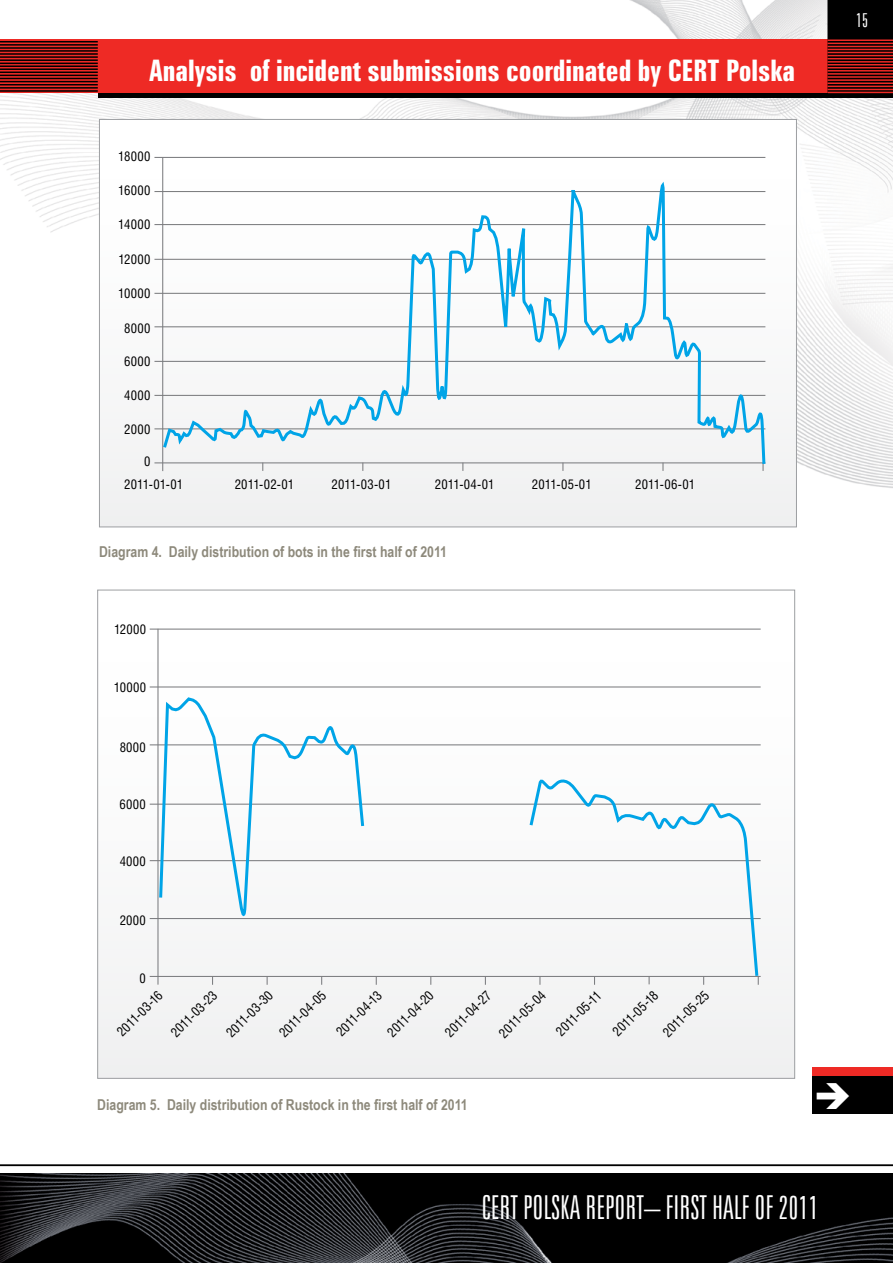
<style>
.page{position:relative;width:893px;height:1263px;background:#fff}
.page>*{position:absolute;margin:0;border:0;box-sizing:border-box;transform-origin:0 0}
.t1{font:30px "Zurich Lt X Cn PL";color:#fff}
.t2{font:27px "Zurich Bd X Cn PL";color:#fff}
.t3{font:18px "Zurich Lt X Cn PL";color:#fff}
.t4{font:700 15px "Arial Narrow";color:#8d897b}
.t5{font:12px "Swis 721 Cn PL";letter-spacing:.025em;color:#000}
</style>
<div class="page">
<img style="left:0;top:1173px;width:893px;height:90px">
<img style="left:0;top:0;width:893px;height:488px">
<div style="left:0;top:39px;width:829px;height:54px;background:#ee2a25"></div>
<svg style="left:827px;top:0;width:66px;height:98px;background:#140403"></svg>
<hr style="left:827px;top:79px;width:66px;height:2px;background:#ee2a25">
<hr style="left:827px;top:46px;width:66px;height:1px;background:#ee2a25">
<hr style="left:827px;top:61px;width:66px;height:2px;background:#ee2a25">
<hr style="left:827px;top:73px;width:66px;height:2px;background:#ee2a25">
<hr style="left:827px;top:40px;width:66px;height:1px;background:#ee2a25">
<hr style="left:827px;top:55px;width:66px;height:1px;background:#ee2a25">
<hr style="left:827px;top:76px;width:66px;height:2px;background:#ee2a25">
<hr style="left:827px;top:43px;width:66px;height:1px;background:#ee2a25">
<hr style="left:827px;top:58px;width:66px;height:1px;background:#ee2a25">
<hr style="left:827px;top:67px;width:66px;height:1px;background:#ee2a25">
<hr style="left:827px;top:49px;width:66px;height:1px;background:#ee2a25">
<hr style="left:827px;top:64px;width:66px;height:1px;background:#ee2a25">
<hr style="left:827px;top:70px;width:66px;height:2px;background:#ee2a25">
<hr style="left:827px;top:52px;width:66px;height:1px;background:#ee2a25">
<hr style="left:827px;top:89px;width:66px;height:1px;background:#ee2a25">
<hr style="left:827px;top:82px;width:66px;height:2px;background:#ee2a25">
<hr style="left:827px;top:86px;width:66px;height:1px;background:#ee2a25">
<hr style="left:827px;top:92px;width:66px;height:1px;background:#ee2a25">
<hr style="left:0;top:81px;width:98px;height:1px;background:#000">
<hr style="left:0;top:47px;width:98px;height:2px;background:#000">
<hr style="left:0;top:63px;width:98px;height:1px;background:#000">
<hr style="left:0;top:75px;width:98px;height:1px;background:#000">
<hr style="left:0;top:41px;width:98px;height:1px;background:#000">
<hr style="left:0;top:56px;width:98px;height:2px;background:#000">
<hr style="left:0;top:78px;width:98px;height:1px;background:#000">
<hr style="left:0;top:44px;width:98px;height:2px;background:#000">
<hr style="left:0;top:59px;width:98px;height:2px;background:#000">
<hr style="left:0;top:68px;width:98px;height:2px;background:#000">
<hr style="left:0;top:50px;width:98px;height:2px;background:#000">
<hr style="left:0;top:65px;width:98px;height:2px;background:#000">
<hr style="left:0;top:72px;width:98px;height:1px;background:#000">
<hr style="left:0;top:53px;width:98px;height:2px;background:#000">
<hr style="left:0;top:90px;width:98px;height:2px;background:#000">
<hr style="left:0;top:84px;width:98px;height:1px;background:#000">
<hr style="left:0;top:87px;width:98px;height:2px;background:#000">
<hr style="left:0;top:1164px;width:893px;height:2px;background:#000">
<div style="left:98px;top:93px;width:729px;height:5px;background:#000"></div>
<div style="left:99px;top:119px;width:697px;height:408px;background:#fafafa"></div>
<hr style="left:154px;top:157px;width:611px;height:1px;background:#7b7c7f">
<hr style="left:154px;top:191px;width:611px;height:1px;background:#7b7c7f">
<hr style="left:154px;top:224px;width:611px;height:1px;background:#7b7c7f">
<hr style="left:154px;top:259px;width:611px;height:1px;background:#7b7c7f">
<hr style="left:154px;top:293px;width:611px;height:1px;background:#7b7c7f">
<hr style="left:154px;top:326px;width:611px;height:1px;background:#7b7c7f">
<hr style="left:154px;top:361px;width:611px;height:1px;background:#7b7c7f">
<hr style="left:154px;top:395px;width:611px;height:1px;background:#7b7c7f">
<hr style="left:154px;top:429px;width:611px;height:1px;background:#7b7c7f">
<hr style="left:154px;top:463px;width:611px;height:1px;background:#7b7c7f">
<svg style="left:161px;top:98px;width:606px;height:430px"></svg>
<div style="left:812px;top:1076px;width:81px;height:38px;background:#000"></div>
<div style="left:812px;top:1067px;width:81px;height:9px;background:#ee2a25"></div>
<div style="left:98px;top:590px;width:697px;height:488px;background:#fafafa"></div>
<hr style="left:150px;top:918px;width:611px;height:1px;background:#7b7c7f">
<hr style="left:150px;top:860px;width:611px;height:1px;background:#7b7c7f">
<hr style="left:150px;top:804px;width:611px;height:1px;background:#7b7c7f">
<hr style="left:150px;top:745px;width:611px;height:1px;background:#7b7c7f">
<hr style="left:150px;top:687px;width:611px;height:1px;background:#7b7c7f">
<hr style="left:150px;top:629px;width:611px;height:1px;background:#7b7c7f">
<hr style="left:150px;top:976px;width:611px;height:1px;background:#7b7c7f">
<hr style="left:158px;top:629px;width:1px;height:356px;background:#7b7c7f">
<svg style="left:158px;top:695px;width:208px;height:229px"></svg>
<svg style="left:527px;top:779px;width:233px;height:200px"></svg>
<h2 class="t2" style="left:149px;top:53px;width:648px">Analysis of incident submissions coordinated by CERT Polska</h2>
<p class="t5" style="left:118px;top:149px;width:34px">18000</p>
<p class="t5" style="left:118px;top:183px;width:34px">16000</p>
<p class="t5" style="left:118px;top:217px;width:34px">14000</p>
<p class="t5" style="left:118px;top:252px;width:34px">12000</p>
<p class="t5" style="left:118px;top:286px;width:34px">10000</p>
<p class="t5" style="left:124px;top:320px;width:28px">8000</p>
<p class="t5" style="left:124px;top:354px;width:28px">6000</p>
<p class="t5" style="left:124px;top:387px;width:28px">4000</p>
<p class="t5" style="left:124px;top:422px;width:28px">2000</p>
<p class="t5" style="left:144px;top:454px;width:8px">0</p>
<p class="t5" style="left:124px;top:477px;width:60px">2011-01-01</p>
<p class="t5" style="left:235px;top:477px;width:61px">2011-02-01</p>
<p class="t5" style="left:332px;top:477px;width:61px">2011-03-01</p>
<p class="t5" style="left:435px;top:477px;width:61px">2011-04-01</p>
<p class="t5" style="left:532px;top:477px;width:61px">2011-05-01</p>
<p class="t5" style="left:635px;top:477px;width:61px">2011-06-01</p>
<p class="t4" style="left:99px;top:541px;width:349px">Diagram 4. Daily distribution of bots in the first half of 2011</p>
<p class="t5" style="left:114px;top:621px;width:34px">12000</p>
<p class="t5" style="left:114px;top:679px;width:34px">10000</p>
<p class="t5" style="left:120px;top:739px;width:28px">8000</p>
<p class="t5" style="left:120px;top:796px;width:28px">6000</p>
<p class="t5" style="left:120px;top:854px;width:28px">4000</p>
<p class="t5" style="left:120px;top:912px;width:28px">2000</p>
<p class="t5" style="left:140px;top:971px;width:8px">0</p>
<p class="t5" style="left:114px;top:1028px;width:60px;rotate:-45deg">2011-03-16</p>
<p class="t5" style="left:168px;top:1029px;width:61px;rotate:-45deg">2011-03-23</p>
<p class="t5" style="left:223px;top:1030px;width:61px;rotate:-45deg">2011-03-30</p>
<p class="t5" style="left:276px;top:1030px;width:62px;rotate:-45deg">2011-04-05</p>
<p class="t5" style="left:333px;top:1028px;width:60px;rotate:-45deg">2011-04-13</p>
<p class="t5" style="left:384px;top:1029px;width:61px;rotate:-45deg">2011-04-20</p>
<p class="t5" style="left:442px;top:1029px;width:61px;rotate:-45deg">2011-04-27</p>
<p class="t5" style="left:496px;top:1030px;width:62px;rotate:-45deg">2011-05-04</p>
<p class="t5" style="left:553px;top:1028px;width:59px;rotate:-45deg">2011-05-11</p>
<p class="t5" style="left:610px;top:1028px;width:60px;rotate:-45deg">2011-05-18</p>
<p class="t5" style="left:660px;top:1029px;width:61px;rotate:-45deg">2011-05-25</p>
<p class="t4" style="left:97px;top:1093px;width:372px">Diagram 5. Daily distribution of Rustock in the first half of 2011</p>
<h1 class="t1" style="left:481px;top:1187px;width:339px">CERT POLSKA REPORT– FIRST HALF OF 2011</h1>
<h3 class="t3" style="left:856px;top:8px;width:14px">15</h3>
</div>
